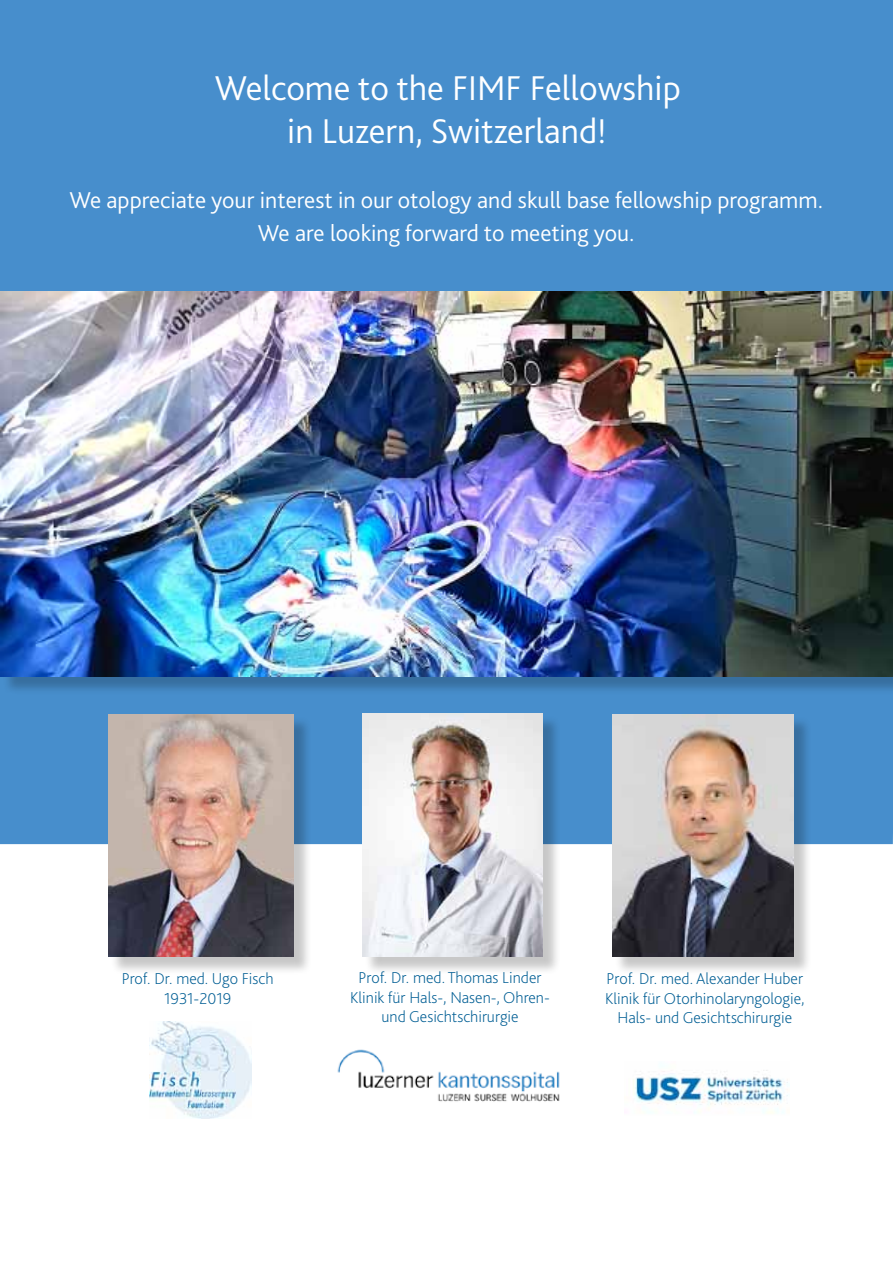
<style>
.page{position:relative;width:893px;height:1263px;background:#fff}
.page>*{position:absolute;margin:0;border:0;box-sizing:border-box;transform-origin:0 0}
.t1{font:300 36px/43.2px "Bliss Pro";color:#fff;text-align:center}
.t2{font:300 24px/33px "Bliss Pro";color:#fff;text-align:center}
.t3{font:200 16.5px/19.5px "Bliss Pro";color:#005e94;text-align:center}
</style>
<div class="page">
<div style="left:0;top:0;width:893px;height:844px;background:#478ecc"></div>
<img style="left:149px;top:1022px;width:103px;height:96px">
<img style="left:337px;top:1049px;width:223px;height:53px">
<img style="left:633px;top:1070px;width:155px;height:44px">
<div style="left:2px;top:294px;width:891px;height:401px;background:#000;opacity:.22"></div>
<img style="left:0;top:291px;width:893px;height:385px">
<div style="left:364px;top:715px;width:197px;height:261px;background:#000;opacity:.22"></div>
<img style="left:362px;top:713px;width:181px;height:244px">
<div style="left:615px;top:717px;width:197px;height:258px;background:#000;opacity:.22"></div>
<img style="left:612px;top:714px;width:181px;height:242px">
<div style="left:111px;top:717px;width:201px;height:258px;background:#000;opacity:.22"></div>
<img style="left:108px;top:714px;width:185px;height:242px">
<h1 class="t1" style="left:215px;top:65px;width:467px">Welcome to the FIMF Fellowship in Luzern, Switzerland!</h1>
<h2 class="t2" style="left:69px;top:183px;width:755px">We appreciate your interest in our otology and skull base fellowship programm.<br>We are looking forward to meeting you.</h2>
<p class="t3" style="left:122px;top:969px;width:153px">Prof. Dr. med. Ugo Fisch<br>1931-2019</p>
<p class="t3" style="left:350px;top:967px;width:201px">Prof. Dr. med. Thomas Linder<br>Klinik für Hals-, Nasen-, Ohren&shy;und Gesichtschirurgie</p>
<p class="t3" style="left:605px;top:969px;width:201px">Prof. Dr. med. Alexander Huber<br>Klinik für Otorhinolaryngologie,<br>Hals- und Gesichtschirurgie</p>
</div>
